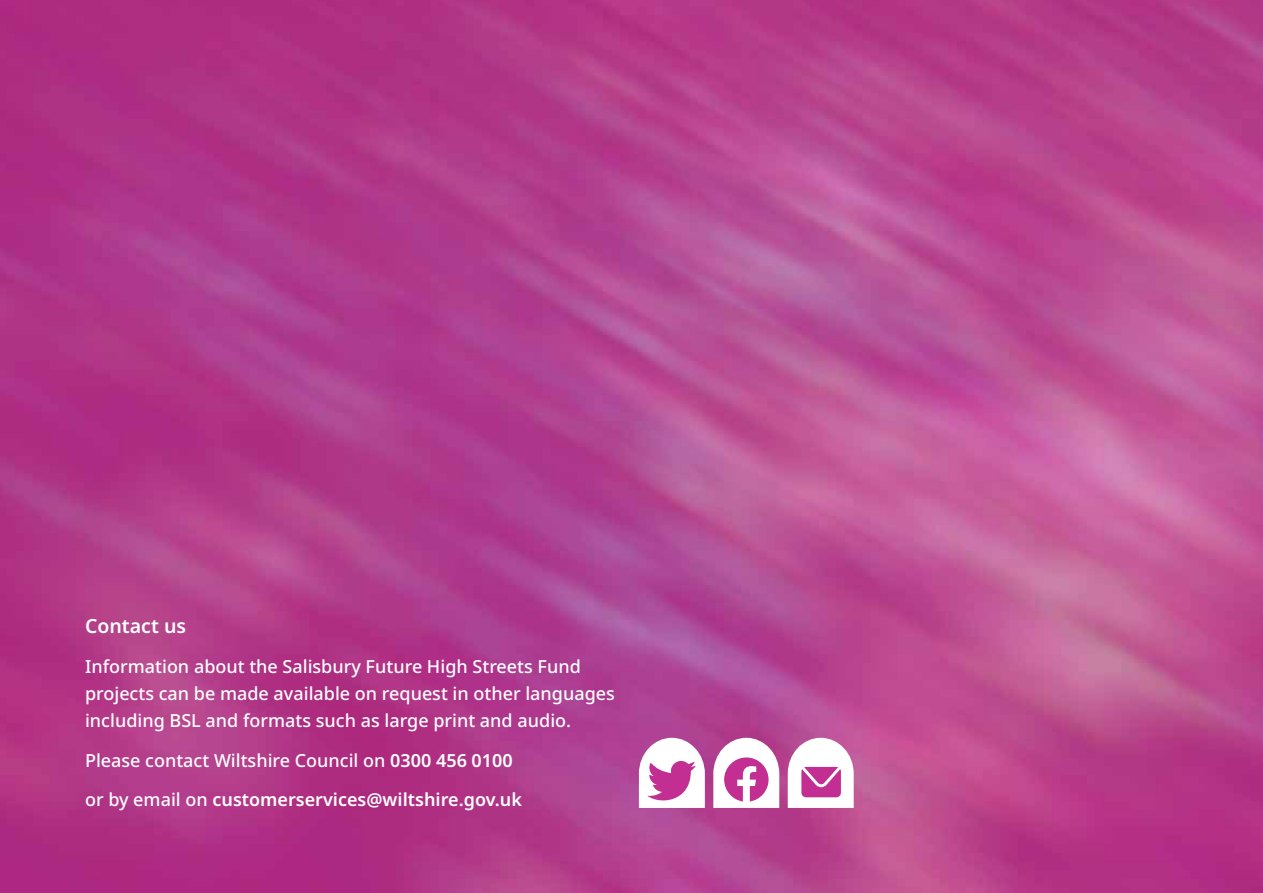
<style>
.page{position:relative;width:1263px;height:893px;background:#fff}
.page>*{position:absolute;margin:0;border:0;box-sizing:border-box;transform-origin:0 0}
.t1{font:600 19.5px "Noto Sans";color:#fff}
.t2{font:500 18px/27px "Noto Sans";color:#fff}
.t3{font:600 18px "Noto Sans";color:#fff}
.s1{font-weight:600}
.s2{font-weight:500}
</style>
<div class="page">
<img style="left:0;top:0;width:1263px;height:893px">
<svg style="left:639px;top:738px;width:66px;height:70px"></svg>
<svg style="left:713px;top:738px;width:66px;height:70px"></svg>
<svg style="left:788px;top:738px;width:66px;height:70px"></svg>
<p class="t1" style="left:85px;top:612px;width:103px">Contact us</p>
<p class="t2" style="left:85px;top:653px;width:531px">Information about the Salisbury Future High Streets Fund projects can be made available on request in other languages including BSL and formats such as large print and audio.</p>
<p class="t2" style="left:85px;top:747px;width:429px">Please contact Wiltshire Council on <span class="s1">0300 456 0100</span></p>
<p class="t3" style="left:85px;top:787px;width:438px"><span class="s2">or by email on</span> customerservices@wiltshire.gov.uk</p>
</div>
